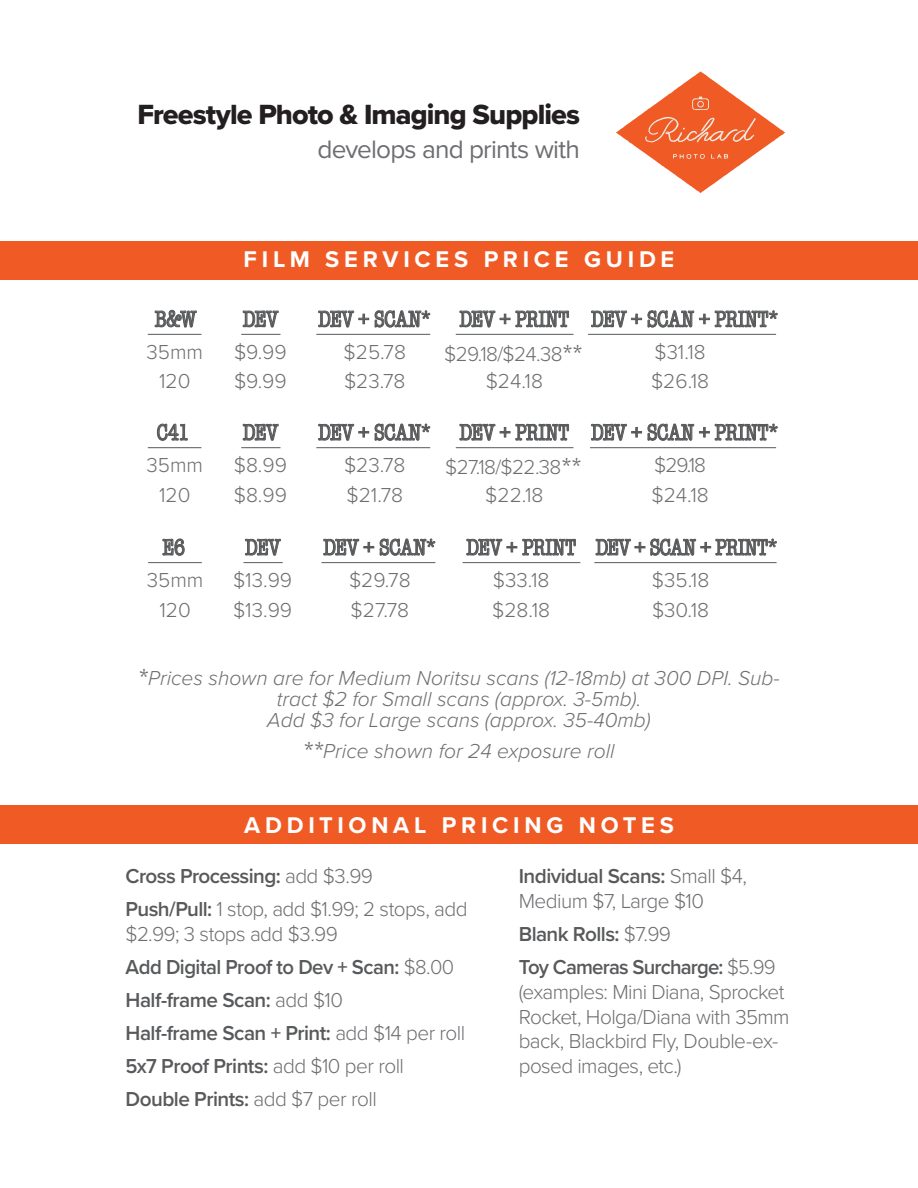
<style>
.page{position:relative;width:918px;height:1188px;background:#fff}
.page>*{position:absolute;margin:0;border:0;box-sizing:border-box;transform-origin:0 0}
.t1{font:28.8px "Proxima Nova Extrabld";letter-spacing:-.03em;color:#231f20}
.t2{font:26.25px "Proxima Nova";letter-spacing:-.03em;color:#6d6e71}
.t3{font:condensed 23.55px "American Typewriter";letter-spacing:-.025em;color:#58595b}
.t4{font:700 23.55px "Proxima Nova";letter-spacing:.2em;color:#fff}
.t5{font:300 21px/29.4px "Proxima Nova";letter-spacing:-.025em;color:#6d6e71}
.t6{font:600 21px/33px "Proxima Nova";letter-spacing:-.025em;color:#58595b}
.t7{font:italic 300 21px/21px "Proxima Nova";color:#6d6e71;text-align:center}
.s1{font-family:"American Typewriter";font-weight:400;font-stretch:condensed;font-size:23.55px}
.s2{font-family:"American Typewriter";font-weight:400;font-style:normal;font-stretch:condensed;font-size:23.55px}
.s3{font-weight:600;color:#58595b}
.s4{font-weight:300;color:#6d6e71}
</style>
<div class="page">
<div style="left:0;top:241px;width:918px;height:39px;background:#f05b25"></div>
<div style="left:0;top:805px;width:918px;height:39px;background:#f05b25"></div>
<svg style="left:155px;top:310px;width:42px;height:17px"></svg>
<svg style="left:243px;top:311px;width:36px;height:16px"></svg>
<svg style="left:318px;top:311px;width:51px;height:16px"></svg>
<svg style="left:375px;top:310px;width:55px;height:17px"></svg>
<svg style="left:460px;top:311px;width:50px;height:16px"></svg>
<svg style="left:516px;top:311px;width:53px;height:16px"></svg>
<svg style="left:157px;top:424px;width:31px;height:17px"></svg>
<svg style="left:243px;top:424px;width:36px;height:17px"></svg>
<svg style="left:318px;top:424px;width:51px;height:17px"></svg>
<svg style="left:375px;top:424px;width:55px;height:17px"></svg>
<svg style="left:460px;top:424px;width:50px;height:17px"></svg>
<svg style="left:516px;top:424px;width:53px;height:16px"></svg>
<svg style="left:163px;top:539px;width:21px;height:17px"></svg>
<svg style="left:245px;top:539px;width:36px;height:16px"></svg>
<svg style="left:323px;top:539px;width:51px;height:16px"></svg>
<svg style="left:380px;top:539px;width:55px;height:17px"></svg>
<svg style="left:467px;top:539px;width:109px;height:16px"></svg>
<hr style="left:148px;top:334px;width:53px;height:1px;background:#58595b">
<hr style="left:241px;top:334px;width:40px;height:1px;background:#58595b">
<hr style="left:316px;top:334px;width:114px;height:1px;background:#58595b">
<hr style="left:456px;top:334px;width:117px;height:1px;background:#58595b">
<hr style="left:148px;top:447px;width:53px;height:1px;background:#58595b">
<hr style="left:241px;top:447px;width:40px;height:1px;background:#58595b">
<hr style="left:316px;top:447px;width:114px;height:1px;background:#58595b">
<hr style="left:456px;top:447px;width:117px;height:1px;background:#58595b">
<hr style="left:148px;top:562px;width:54px;height:1px;background:#58595b">
<hr style="left:244px;top:562px;width:39px;height:1px;background:#58595b">
<hr style="left:322px;top:562px;width:113px;height:1px;background:#58595b">
<hr style="left:463px;top:562px;width:117px;height:1px;background:#58595b">
<svg style="left:591px;top:311px;width:51px;height:16px"></svg>
<svg style="left:648px;top:310px;width:130px;height:17px"></svg>
<svg style="left:591px;top:424px;width:51px;height:17px"></svg>
<svg style="left:648px;top:424px;width:130px;height:17px"></svg>
<svg style="left:596px;top:539px;width:49px;height:16px"></svg>
<svg style="left:651px;top:539px;width:126px;height:17px"></svg>
<hr style="left:588px;top:334px;width:188px;height:1px;background:#58595b">
<hr style="left:590px;top:447px;width:186px;height:1px;background:#58595b">
<hr style="left:594px;top:562px;width:183px;height:1px;background:#58595b">
<svg style="left:616px;top:71px;width:169px;height:122px"></svg>
<h1 class="t1" style="left:138px;top:93px;width:444px">Freestyle Photo &amp; Imaging Supplies</h1>
<p class="t2" style="left:318px;top:135px;width:264px">develops and prints with</p>
<p class="t4" style="left:244px;top:242px;width:432px">FILM SERVICES PRICE GUIDE</p>
<p class="t3" style="left:155px;top:301px;width:43px">B&amp;W</p>
<p class="t3" style="left:243px;top:301px;width:37px">DEV</p>
<p class="t3" style="left:318px;top:301px;width:253px">DEV + SCAN* DEV + PRINT</p>
<p class="t5" style="left:146px;top:336px;width:58px">35mm</p>
<p class="t5" style="left:234px;top:336px;width:54px">$9.99</p>
<p class="t5" style="left:344px;top:336px;width:64px">$25.78</p>
<p class="t5" style="left:444px;top:338px;width:141px">$29.18/$24.38<span class="s1">**</span></p>
<p class="t5" style="left:159px;top:366px;width:33px">120</p>
<p class="t5" style="left:234px;top:366px;width:54px">$9.99</p>
<p class="t5" style="left:344px;top:366px;width:63px">$23.78</p>
<p class="t5" style="left:486px;top:366px;width:59px">$24.18</p>
<p class="t3" style="left:157px;top:415px;width:34px">C41</p>
<p class="t3" style="left:243px;top:415px;width:37px">DEV</p>
<p class="t3" style="left:318px;top:415px;width:253px">DEV + SCAN* DEV + PRINT</p>
<p class="t5" style="left:146px;top:449px;width:58px">35mm</p>
<p class="t5" style="left:234px;top:449px;width:55px">$8.99</p>
<p class="t5" style="left:344px;top:449px;width:63px">$23.78</p>
<p class="t5" style="left:159px;top:479px;width:33px">120</p>
<p class="t5" style="left:234px;top:479px;width:55px">$8.99</p>
<p class="t5" style="left:347px;top:479px;width:58px">$21.78</p>
<p class="t5" style="left:485px;top:479px;width:60px">$22.18</p>
<p class="t3" style="left:162px;top:529px;width:24px">E6</p>
<p class="t3" style="left:245px;top:529px;width:37px">DEV</p>
<p class="t3" style="left:323px;top:529px;width:255px">DEV + SCAN* DEV + PRINT</p>
<p class="t5" style="left:147px;top:564px;width:58px">35mm</p>
<p class="t5" style="left:233px;top:564px;width:61px">$13.99</p>
<p class="t5" style="left:349px;top:564px;width:63px">$29.78</p>
<p class="t5" style="left:493px;top:564px;width:58px">$33.18</p>
<p class="t5" style="left:159px;top:594px;width:33px">120</p>
<p class="t5" style="left:233px;top:594px;width:61px">$13.99</p>
<p class="t5" style="left:351px;top:594px;width:60px">$27.78</p>
<p class="t5" style="left:492px;top:594px;width:59px">$28.18</p>
<p class="t5" style="left:445px;top:451px;width:139px">$27.18/$22.38<span class="s1">**</span></p>
<p class="t3" style="left:591px;top:301px;width:190px">DEV + SCAN + PRINT*</p>
<p class="t5" style="left:651px;top:336px;width:60px">$31.18 $26.18</p>
<p class="t3" style="left:591px;top:415px;width:190px">DEV + SCAN + PRINT*</p>
<p class="t5" style="left:652px;top:449px;width:59px">$29.18 $24.18</p>
<p class="t3" style="left:595px;top:529px;width:184px">DEV + SCAN + PRINT*</p>
<p class="t5" style="left:652px;top:564px;width:59px">$35.18 $30.18</p>
<p class="t7" style="left:138px;top:666px;width:643px"><span class="s2">*</span>Prices shown are for Medium Noritsu scans (12-18mb) at 300 DPI. Sub&shy;tract $2 for Small scans (approx. 3-5mb).<br>Add $3 for Large scans (approx. 35-40mb)</p>
<p class="t7" style="left:303px;top:740px;width:313px"><span class="s2">**</span>Price shown for 24 exposure roll</p>
<p class="t4" style="left:244px;top:807px;width:431px">ADDITIONAL PRICING NOTES</p>
<p class="t5" style="left:126px;top:859px;width:343px;line-height:33px"><span class="s3">Cross Processing:</span> add $3.99<br><span class="s3">Push/Pull:</span> 1 stop, add $1.99; 2 stops, add</p>
<p class="t6" style="left:126px;top:917px;width:341px"><span class="s4">$2.99; 3 stops add $3.99<br></span>Add Digital Proof to Dev + Scan: <span class="s4">$8.00<br></span>Half-frame Scan: <span class="s4">add $10<br></span>Half-frame Scan + Print: <span class="s4">add $14 per roll<br></span>5x7 Proof Prints: <span class="s4">add $10 per roll<br></span>Double Prints: <span class="s4">add $7 per roll</span></p>
<p class="t5" style="left:519px;top:863px;width:230px;line-height:25.2px"><span class="s3">Individual Scans:</span> Small $4,<br>Medium $7, Large $10</p>
<p class="t6" style="left:519px;top:917px;width:259px">Blank Rolls: <span class="s4">$7.99<br></span>Toy Cameras Surcharge: <span class="s4">$5.99</span></p>
<p class="t5" style="left:519px;top:979px;width:272px;line-height:24.6px">(examples: Mini Diana, Sprocket<br>Rocket, Holga/Diana with 35mm back, Blackbird Fly, Double-ex&shy;posed images, etc.)</p>
</div>
